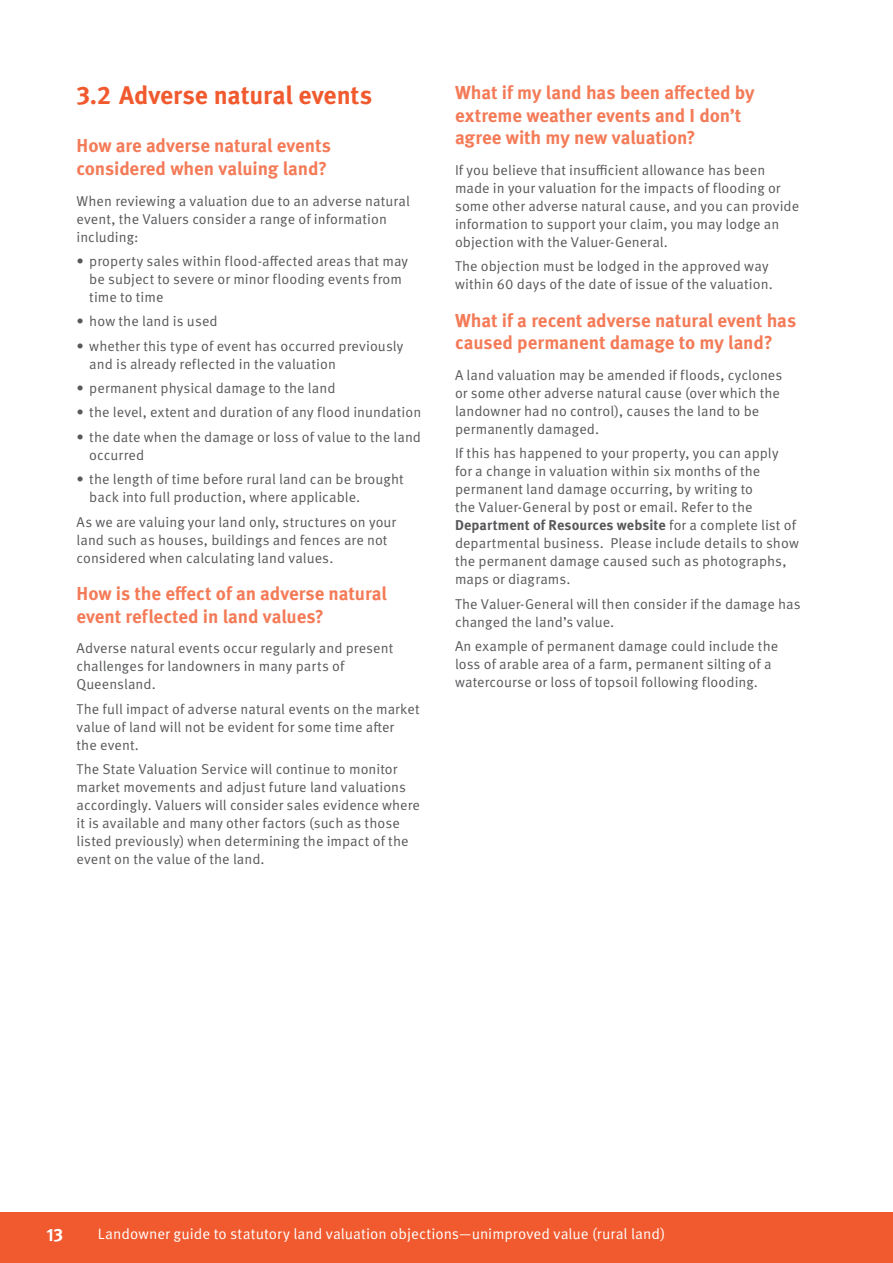
<style>
.page{position:relative;width:893px;height:1263px;background:#fff}
.page>*{position:absolute;margin:0;border:0;box-sizing:border-box;transform-origin:0 0}
.h01{font:700 25.5px "Meta Pro";letter-spacing:-.005em;color:#f15a2e}
.h02{font:700 18.75px/22.5px "Meta Pro";letter-spacing:-.005em;color:#f47b58}
.t1{font:700 18px "Meta Pro";color:#fff}
.t2{font:15px "Meta Pro Norm";color:#fff}
.Body{font:14.25px/18px "Meta Pro Norm";letter-spacing:.005em;color:#57585a}
.s1{font-family:"Meta Pro";font-weight:700}
</style>
<div class="page">
<div style="left:0;top:1213px;width:893px;height:50px;background:#f15a2e"></div>
<h1 class="h01" style="left:77px;top:75px;width:297px">3.2 Adverse natural events</h1>
<h2 class="h02" style="left:77px;top:133px;width:256px">How are adverse natural events considered when valuing land?</h2>
<p class="Body" style="left:77px;top:191px;width:335px">When reviewing a valuation due to an adverse natural event, the Valuers consider a range of information including:</p>
<p class="Body" style="left:89px;top:251px;width:320px;text-indent:-13px">• property sales within flood-affected areas that may be subject to severe or minor flooding events from time to time</p>
<p class="Body" style="left:77px;top:311px;width:143px">• how the land is used</p>
<p class="Body" style="left:89px;top:336px;width:316px;text-indent:-13px">• whether this type of event has occurred previously and is already reflected in the valuation</p>
<p class="Body" style="left:77px;top:378px;width:260px">• permanent physical damage to the land</p>
<p class="Body" style="left:77px;top:403px;width:346px">• the level, extent and duration of any flood inundation</p>
<p class="Body" style="left:89px;top:427px;width:333px;text-indent:-13px">• the date when the damage or loss of value to the land occurred</p>
<p class="Body" style="left:89px;top:469px;width:316px;text-indent:-13px">• the length of time before rural land can be brought back into full production, where applicable.</p>
<p class="Body" style="left:77px;top:512px;width:321px">As we are valuing your land only, structures on your land such as houses, buildings and fences are not considered when calculating land values.</p>
<h2 class="h02" style="left:77px;top:581px;width:312px">How is the effect of an adverse natural event reflected in land values?</h2>
<p class="Body" style="left:77px;top:638px;width:318px">Adverse natural events occur regularly and present challenges for landowners in many parts of<br>Queensland.</p>
<p class="Body" style="left:77px;top:699px;width:345px">The full impact of adverse natural events on the market value of land will not be evident for some time after<br>the event.</p>
<p class="Body" style="left:77px;top:759px;width:345px">The State Valuation Service will continue to monitor market movements and adjust future land valuations accordingly. Valuers will consider sales evidence where it is available and many other factors (such as those listed previously) when determining the impact of the event on the value of the land.</p>
<h2 class="h02" style="left:455px;top:80px;width:301px">What if my land has been affected by extreme weather events and I don’t agree with my new valuation?</h2>
<p class="Body" style="left:455px;top:160px;width:346px">If you believe that insufficient allowance has been made in your valuation for the impacts of flooding or some other adverse natural cause, and you can provide information to support your claim, you may lodge an objection with the Valuer-General.</p>
<p class="Body" style="left:455px;top:256px;width:319px">The objection must be lodged in the approved way within 60 days of the date of issue of the valuation.</p>
<h2 class="h02" style="left:455px;top:308px;width:343px">What if a recent adverse natural event has caused permanent damage to my land?</h2>
<p class="Body" style="left:455px;top:365px;width:329px">A land valuation may be amended if floods, cyclones or some other adverse natural cause (over which the landowner had no control), causes the land to be permanently damaged.</p>
<p class="Body" style="left:455px;top:443px;width:345px">If this has happened to your property, you can apply for a change in valuation within six months of the permanent land damage occurring, by writing to<br>the Valuer-General by post or email. Refer to the <span class="s1">Department of Resources website</span> for a complete list of departmental business. Please include details to show the permanent damage caused such as photographs, maps or diagrams.</p>
<p class="Body" style="left:455px;top:594px;width:347px">The Valuer-General will then consider if the damage has changed the land’s value.</p>
<p class="Body" style="left:455px;top:636px;width:325px">An example of permanent damage could include the loss of arable area of a farm, permanent silting of a watercourse or loss of topsoil following flooding.</p>
<p class="t1" style="left:46px;top:1221px;width:18px">13</p>
<p class="t2" style="left:98px;top:1222px;width:569px">Landowner guide to statutory land valuation objections—unimproved value (rural land)</p>
</div>
